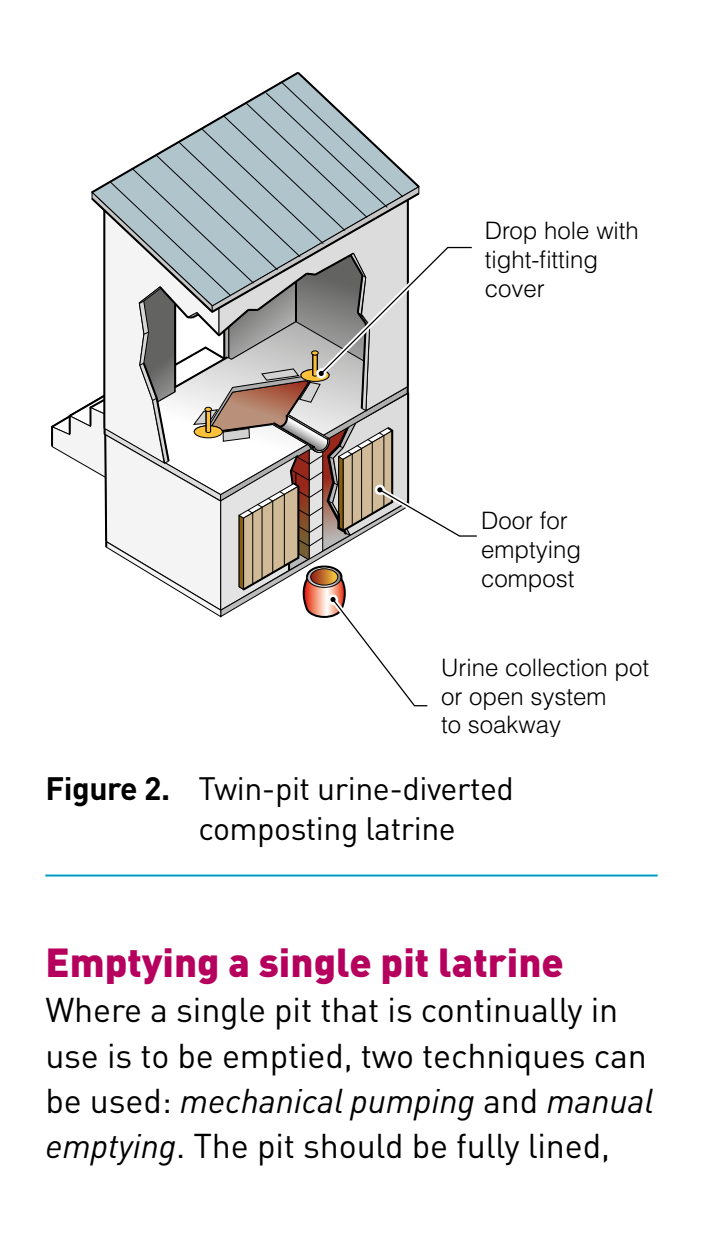
<style>
.page{position:relative;width:703px;height:1248px;background:#fff}
.page>*{position:absolute;margin:0;border:0;box-sizing:border-box;transform-origin:0 0}
.t1{font:900 40px "DINOT";color:#b6005d}
.t2{font:34px/45.2px "DINOT";letter-spacing:-.005em;color:#000}
.t3{font:32px/40px "DINOT";letter-spacing:-.015em;color:#000}
.t4{font:300 24px/28.8px "Helvetica LT Std";color:#000}
.s1{font-weight:700}
.s2{font-style:italic}
</style>
<div class="page">
<hr style="left:45px;top:874px;width:613px;height:2px;background:#009ac7">
<svg style="left:51px;top:72px;width:426px;height:635px"></svg>
<p class="t4" style="left:485px;top:216px;width:156px">Drop hole with tight-fitting cover</p>
<p class="t4" style="left:481px;top:506px;width:102px">Door for emptying compost</p>
<p class="t4" style="left:441px;top:652px;width:210px">Urine collection pot or open system<br>to soakway</p>
<p class="t3" style="left:198px;top:768px;width:317px;text-indent:-153px"><span class="s1">Figure 2.</span> Twin-pit urine-diverted composting latrine</p>
<p class="t1" style="left:45px;top:935px;width:520px">Emptying a single pit latrine</p>
<p class="t2" style="left:45px;top:986px;width:609px">Where a single pit that is continually in use is to be emptied, two techniques can be used: <span class="s2">mechanical pumping</span> and <span class="s2">manual emptying</span>. The pit should be fully lined,</p>
</div>
